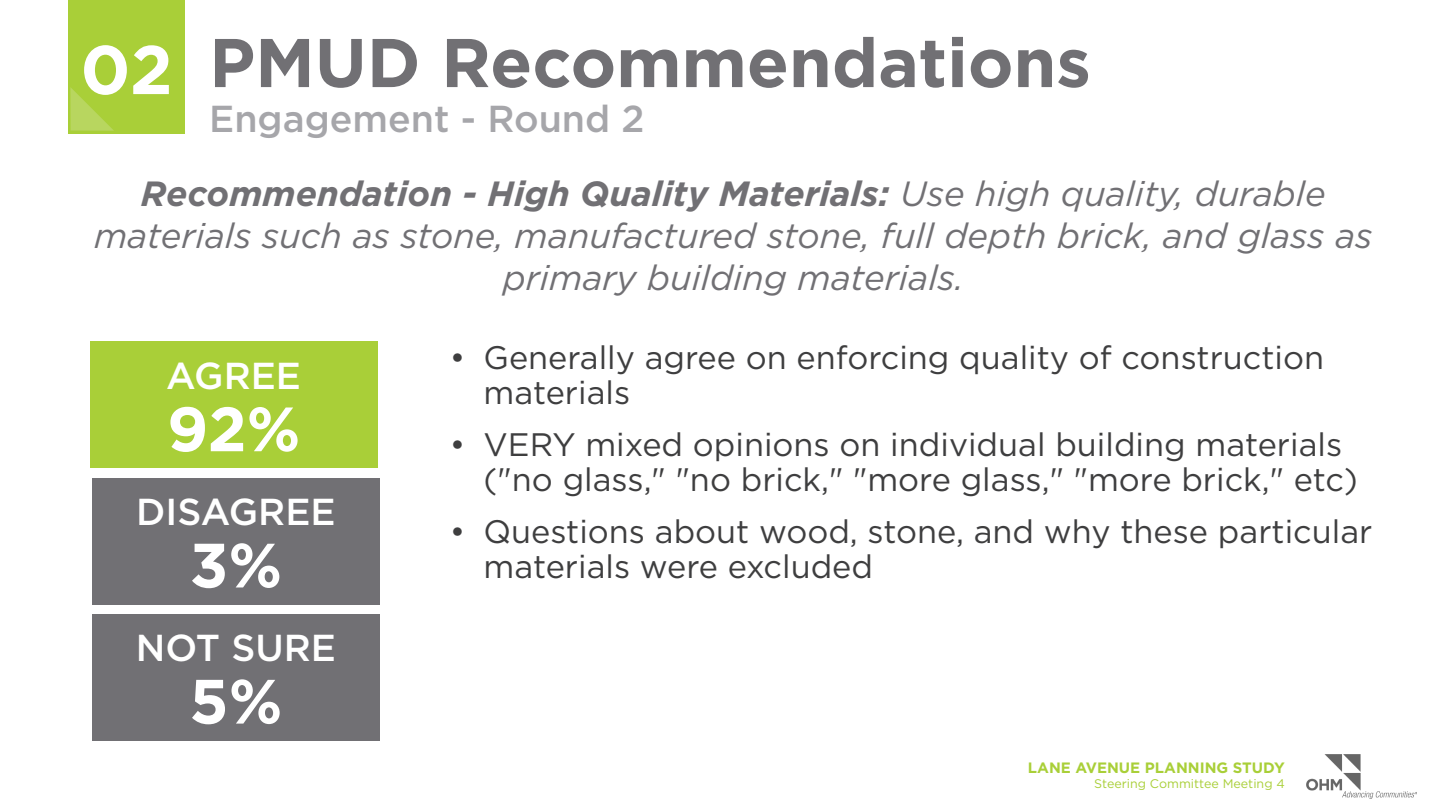
<style>
.page{position:relative;width:1440px;height:810px;background:#fff}
.page>*{position:absolute;margin:0;border:0;box-sizing:border-box;transform-origin:0 0}
.P_Slide_Header{font:700 68.75px "Gotham";color:#717074}
.P_Section_Number{font:700 68.75px "Gotham";color:#fff}
.P_Slide_Header-2{font:700 62.5px "Gotham";color:#fff}
.P_Slide_Header-3{font:500 37.5px "Gotham";color:#fff}
.Slide_Subheader{font:500 37.5px "Gotham";color:#a6a6aa}
.P_Slide_Header-4{font:italic 35px/42px "Gotham";color:#717074;text-align:center}
.t1{font:32.5px/35px "Gotham";color:#3e3e3f}
.t2{font:700 15px "Gotham";color:#a9cf38}
.t3{font:12.5px "Gotham";color:#a9cf38}
.s1{font-weight:700}
</style>
<div class="page">
<img style="left:1307px;top:754px;width:110px;height:44px">
<div style="left:68px;top:0;width:117px;height:133px;background:#a9cf38"></div>
<svg style="left:70px;top:87px;width:44px;height:44px"></svg>
<div style="left:90px;top:342px;width:287px;height:126px;background:#a9cf38"></div>
<div style="left:92px;top:478px;width:288px;height:126px;background:#717074"></div>
<div style="left:92px;top:614px;width:288px;height:126px;background:#717074"></div>
<p class="P_Section_Number" style="left:80px;top:24px;width:94px">02</p>
<p class="P_Slide_Header" style="left:209px;top:17px;width:883px">PMUD Recommendations</p>
<p class="Slide_Subheader" style="left:209px;top:94px;width:437px">Engagement - Round 2</p>
<p class="P_Slide_Header-4" style="left:94px;top:172px;width:1280px"><span class="s1">Recommendation - High Quality Materials:</span> Use high quality, durable materials such as stone, manufactured stone, full depth brick, and glass as primary building materials.</p>
<p class="P_Slide_Header-3" style="left:166px;top:351px;width:136px">AGREE</p>
<p class="P_Slide_Header-2" style="left:167px;top:388px;width:135px">92%</p>
<p class="P_Slide_Header-3" style="left:136px;top:487px;width:201px">DISAGREE</p>
<p class="P_Slide_Header-2" style="left:190px;top:524px;width:94px">3%</p>
<p class="P_Slide_Header-3" style="left:136px;top:623px;width:202px">NOT SURE</p>
<p class="P_Slide_Header-2" style="left:189px;top:660px;width:95px">5%</p>
<p class="t1" style="left:484px;top:339px;width:842px;text-indent:-34px">• Generally agree on enforcing quality of construction materials</p>
<p class="t1" style="left:484px;top:426px;width:876px;text-indent:-34px">• VERY mixed opinions on individual building materials ("no glass," "no brick," "more glass," "more brick," etc)</p>
<p class="t1" style="left:484px;top:513px;width:890px;text-indent:-34px">• Questions about wood, stone, and why these particular materials were excluded</p>
<p class="t2" style="left:1028px;top:758px;width:258px">LANE AVENUE PLANNING STUDY</p>
<p class="t3" style="left:1094px;top:776px;width:192px">Steering Committee Meeting 4</p>
</div>
